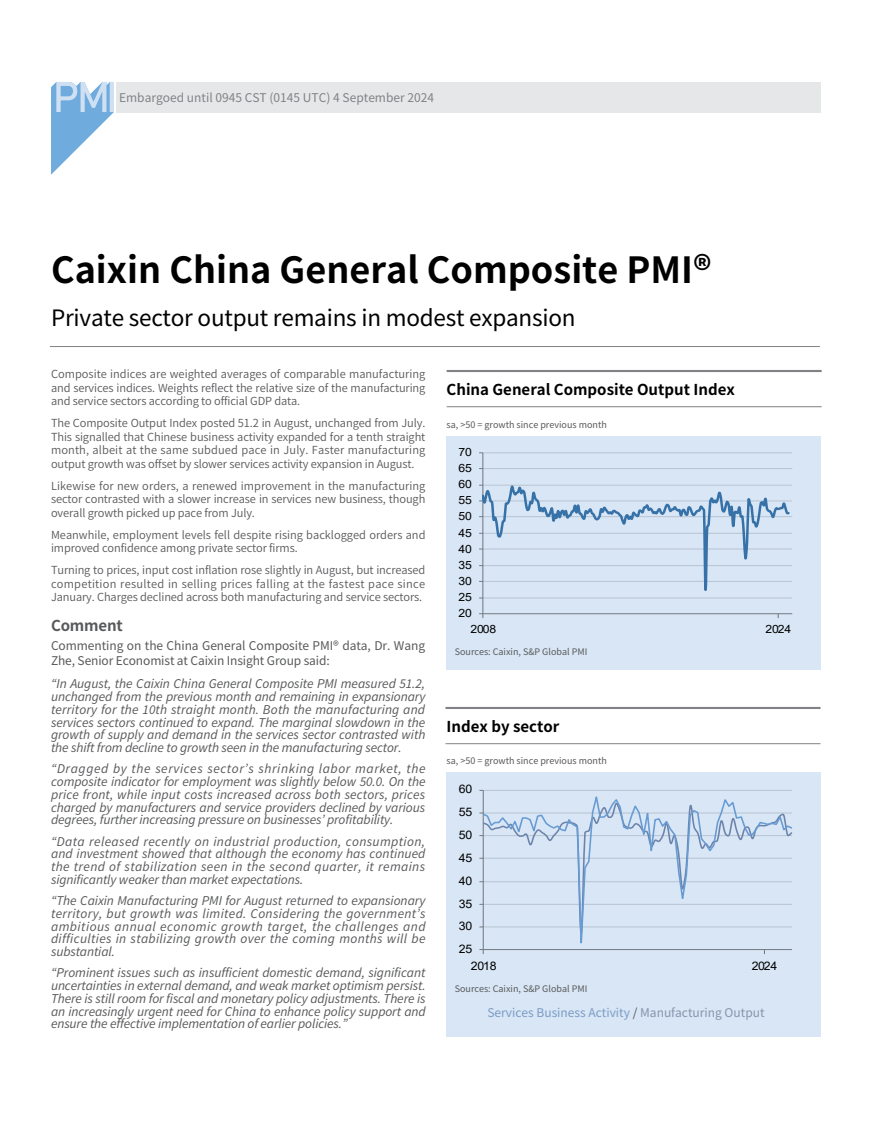
<style>
.page{position:relative;width:872px;height:1127px;background:#fff}
.page>*{position:absolute;margin:0;border:0;box-sizing:border-box;transform-origin:0 0}
.t1{font:700 36px "Source Han Sans CN";color:#000}
.t2{font:22.5px "Source Han Sans CN";letter-spacing:-.01em;color:#000}
.t3{font:700 15px "Source Han Sans CN";color:#000}
.t4{font:700 15px "Source Han Sans CN";letter-spacing:-.01em;color:#58595b}
.t5{font:italic 13.5px/12.8px "Source Sans Variable";letter-spacing:-.01em;color:#58595b;text-align:justify}
.t6{font:12px/14.4px "Source Han Sans CN";letter-spacing:-.005em;color:#58595b}
.t7{font:12px "Source Han Sans CN";color:#808285}
.t8{font:12px "Source Han Sans CN";color:#7b9cc5}
.t9{font:11.7px "Arial";letter-spacing:-.02em;color:#000;scale:1.05 1}
.t10{font:11.4px "Arial";letter-spacing:-.02em;color:#000;scale:1.07 1}
.t11{font:11.1px/13.5px "Source Han Sans CN";letter-spacing:-.01em;color:#58595b;text-align:justify}
.t12{font:9px "Source Han Sans CN";color:#58595b}
.s1{color:#58595b}
.s2{color:#8793ad}
</style>
<div class="page">
<hr style="left:50px;top:346px;width:770px;height:1px;background:#808285">
<div style="left:446px;top:436px;width:375px;height:233px;background:#d8e6f5"></div>
<hr style="left:446px;top:370px;width:375px;height:2px;background:#808285">
<hr style="left:446px;top:406px;width:375px;height:1px;background:#808285">
<div style="left:116px;top:82px;width:705px;height:30px;background:#e6e7e8"></div>
<svg style="left:51px;top:82px;width:63px;height:93px"></svg>
<hr style="left:483px;top:597px;width:309px;height:1px;background:#d9d9d9">
<hr style="left:483px;top:581px;width:309px;height:1px;background:#d9d9d9">
<hr style="left:483px;top:565px;width:309px;height:1px;background:#d9d9d9">
<hr style="left:483px;top:548px;width:309px;height:1px;background:#d9d9d9">
<hr style="left:483px;top:533px;width:309px;height:1px;background:#d9d9d9">
<hr style="left:483px;top:516px;width:309px;height:1px;background:#d9d9d9">
<hr style="left:483px;top:500px;width:309px;height:1px;background:#d9d9d9">
<hr style="left:483px;top:485px;width:309px;height:1px;background:#d9d9d9">
<hr style="left:483px;top:468px;width:309px;height:1px;background:#d9d9d9">
<hr style="left:483px;top:452px;width:309px;height:1px;background:#d9d9d9">
<hr style="left:482px;top:453px;width:1px;height:161px;background:#868686">
<hr style="left:483px;top:613px;width:309px;height:1px;background:#868686">
<svg style="left:479px;top:483px;width:312px;height:115px"></svg>
<div style="left:446px;top:772px;width:375px;height:265px;background:#d8e6f5"></div>
<hr style="left:445px;top:707px;width:375px;height:2px;background:#808285">
<hr style="left:445px;top:743px;width:375px;height:1px;background:#808285">
<svg style="left:479px;top:949px;width:5px;height:5px"></svg>
<svg style="left:483px;top:790px;width:309px;height:160px"></svg>
<p class="t7" style="left:119px;top:90px;width:316px">Embargoed until 0945 CST (0145 UTC) 4 September 2024</p>
<h1 class="t1" style="left:51px;top:249px;width:662px">Caixin China General Composite PMI®</h1>
<h2 class="t2" style="left:51px;top:305px;width:526px">Private sector output remains in modest expansion</h2>
<p class="t11" style="left:51px;top:367px;width:376px">Composite indices are weighted averages of comparable manufacturing and services indices. Weights reflect the relative size of the manufacturing and service sectors according to official GDP data.</p>
<p class="t11" style="left:51px;top:416px;width:376px">The Composite Output Index posted 51.2 in August, unchanged from July.<br>This signalled that Chinese business activity expanded for a tenth straight month, albeit at the same subdued pace in July. Faster manufacturing output growth was offset by slower services activity expansion in August.</p>
<p class="t11" style="left:51px;top:479px;width:376px">Likewise for new orders, a renewed improvement in the manufacturing sector contrasted with a slower increase in services new business, though overall growth picked up pace from July.</p>
<p class="t11" style="left:51px;top:528px;width:376px">Meanwhile, employment levels fell despite rising backlogged orders and improved confidence among private sector firms.</p>
<p class="t11" style="left:51px;top:563px;width:376px">Turning to prices, input cost inflation rose slightly in August, but increased competition resulted in selling prices falling at the fastest pace since January. Charges declined across both manufacturing and service sectors.</p>
<p class="t4" style="left:51px;top:617px;width:73px">Comment</p>
<p class="t6" style="left:51px;top:639px;width:375px">Commenting on the China General Composite PMI® data, Dr. Wang<br>Zhe, Senior Economist at Caixin Insight Group said:</p>
<p class="t5" style="left:51px;top:677px;width:376px">“In August, the Caixin China General Composite PMI measured 51.2, unchanged from the previous month and remaining in expansionary territory for the 10th straight month. Both the manufacturing and services sectors continued to expand. The marginal slowdown in the growth of supply and demand in the services sector contrasted with the shift from decline to growth seen in the manufacturing sector.</p>
<p class="t5" style="left:51px;top:762px;width:376px">“Dragged by the services sector’s shrinking labor market, the composite indicator for employment was slightly below 50.0. On the price front, while input costs increased across both sectors, prices charged by manufacturers and service providers declined by various degrees, further increasing pressure on businesses’ profitability.</p>
<p class="t5" style="left:51px;top:835px;width:376px">“Data released recently on industrial production, consumption, and investment showed that although the economy has continued the trend of stabilization seen in the second quarter, it remains significantly weaker than market expectations.</p>
<p class="t5" style="left:51px;top:894px;width:376px">“The Caixin Manufacturing PMI for August returned to expansionary territory, but growth was limited. Considering the government’s ambitious annual economic growth target, the challenges and difficulties in stabilizing growth over the coming months will be substantial.</p>
<p class="t5" style="left:51px;top:966px;width:376px">“Prominent issues such as insufficient domestic demand, significant uncertainties in external demand, and weak market optimism persist.<br>There is still room for fiscal and monetary policy adjustments. There is an increasingly urgent need for China to enhance policy support and ensure the effective implementation of earlier policies.”</p>
<p class="t3" style="left:446px;top:381px;width:290px">China General Composite Output Index</p>
<p class="t12" style="left:446px;top:420px;width:162px">sa, &gt;50 = growth since previous month</p>
<p class="t10" style="left:458px;top:444px;width:14px">70</p>
<p class="t10" style="left:458px;top:460px;width:14px">65</p>
<p class="t10" style="left:458px;top:476px;width:14px">60</p>
<p class="t10" style="left:458px;top:492px;width:14px">55</p>
<p class="t10" style="left:458px;top:508px;width:14px">50</p>
<p class="t10" style="left:458px;top:525px;width:14px">45</p>
<p class="t10" style="left:458px;top:541px;width:14px">40</p>
<p class="t10" style="left:458px;top:557px;width:14px">35</p>
<p class="t10" style="left:458px;top:573px;width:14px">30</p>
<p class="t10" style="left:458px;top:589px;width:14px">25</p>
<p class="t10" style="left:458px;top:605px;width:14px">20</p>
<p class="t10" style="left:470px;top:621px;width:25px">2008</p>
<p class="t10" style="left:765px;top:621px;width:25px">2024</p>
<p class="t12" style="left:455px;top:646px;width:134px">Sources: Caixin, S&amp;P Global PMI</p>
<p class="t3" style="left:446px;top:718px;width:114px">Index by sector</p>
<p class="t12" style="left:446px;top:756px;width:162px">sa, &gt;50 = growth since previous month</p>
<p class="t9" style="left:459px;top:781px;width:14px">60</p>
<p class="t9" style="left:459px;top:804px;width:14px">55</p>
<p class="t9" style="left:459px;top:827px;width:14px">50</p>
<p class="t9" style="left:459px;top:850px;width:14px">45</p>
<p class="t9" style="left:459px;top:872px;width:14px">40</p>
<p class="t9" style="left:459px;top:895px;width:14px">35</p>
<p class="t9" style="left:459px;top:918px;width:14px">30</p>
<p class="t9" style="left:459px;top:941px;width:14px">25</p>
<p class="t9" style="left:471px;top:957px;width:26px">2018</p>
<p class="t9" style="left:751px;top:957px;width:26px">2024</p>
<p class="t12" style="left:455px;top:983px;width:134px">Sources: Caixin, S&amp;P Global PMI</p>
<p class="t8" style="left:487px;top:1006px;width:279px">Services Business Activity <span class="s1">/</span> <span class="s2">Manufacturing Output</span></p>
</div>
